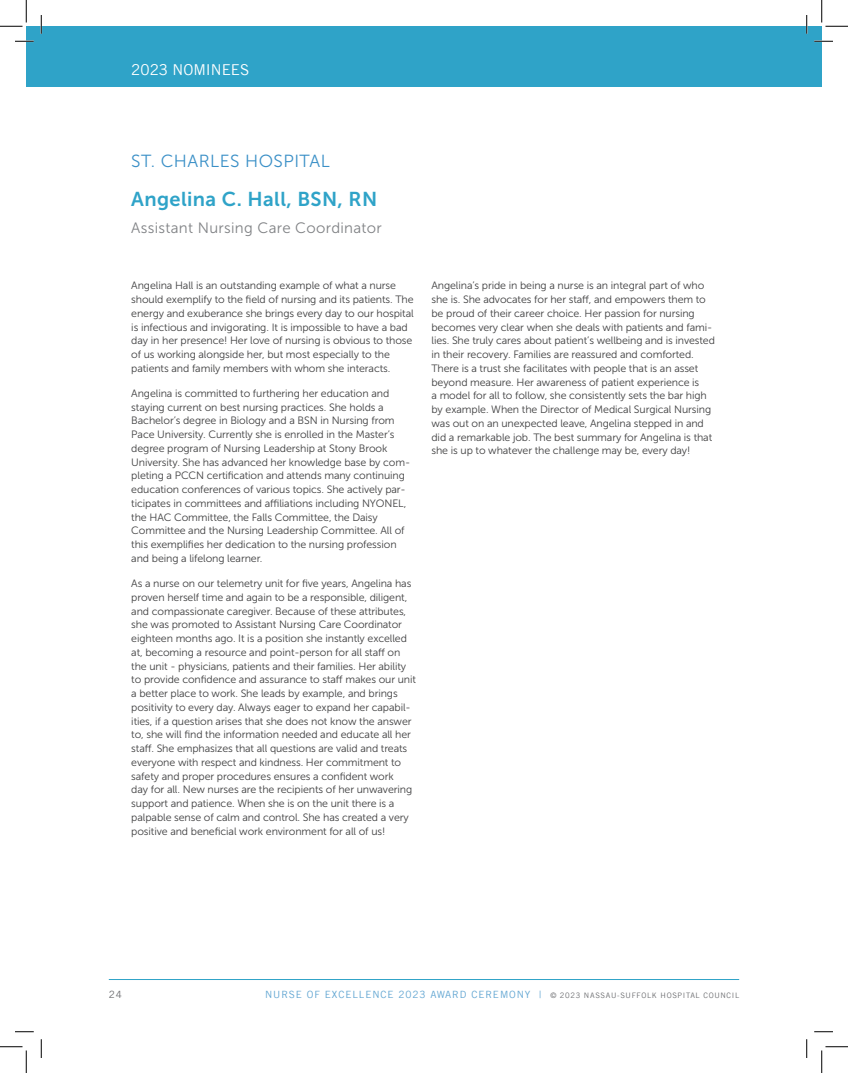
<style>
.page{position:relative;width:848px;height:1073px;background:#fff}
.page>*{position:absolute;margin:0;border:0;box-sizing:border-box;transform-origin:0 0}
.Nominee_name{font:20px "Museo Sans 700";letter-spacing:.02em;color:#2fa3c8}
.Facility{font:17.5px "Museo Sans 300";letter-spacing:.025em;color:#3b90c7}
.Nominee_title{font:15px "Museo Sans 300";letter-spacing:.02em;color:#808285}
.t1{font:15px "Trade Gothic LT";color:#fff}
.Descriptions{font:10.62px/13.8px "Museo Sans 300";letter-spacing:-.01em;color:#3e3e3f}
.t2{font:10px "Trade Gothic LT";letter-spacing:.09em;color:#62a6d2}
.t3{font:10px "Trade Gothic LT";color:#6c6d70}
.s1{font-size:7.5px;color:#6c6d70}
</style>
<div class="page">
<hr style="left:109px;top:979px;width:630px;height:1px;background:#2fa3c8">
<div style="left:26px;top:26px;width:780px;height:60px;background:#2fa3c8"></div>
<div style="left:806px;top:26px;width:15px;height:60px;background:#2fa3c8"></div>
<svg style="left:15px;top:40px;width:19px;height:2px"></svg>
<svg style="left:814px;top:40px;width:18px;height:2px"></svg>
<svg style="left:15px;top:1031px;width:19px;height:1px"></svg>
<svg style="left:814px;top:1031px;width:18px;height:1px"></svg>
<svg style="left:40px;top:15px;width:2px;height:19px"></svg>
<svg style="left:40px;top:1039px;width:2px;height:19px"></svg>
<svg style="left:805px;top:15px;width:2px;height:19px"></svg>
<svg style="left:806px;top:1039px;width:1px;height:19px"></svg>
<svg style="left:0;top:0;width:27px;height:27px"></svg>
<svg style="left:0;top:1046px;width:27px;height:26px"></svg>
<svg style="left:821px;top:0;width:27px;height:27px"></svg>
<svg style="left:821px;top:1046px;width:27px;height:26px"></svg>
<h3 class="t1" style="left:131px;top:60px;width:119px">2023 NOMINEES</h3>
<p class="Facility" style="left:131px;top:151px;width:200px">ST. CHARLES HOSPITAL</p>
<p class="Nominee_name" style="left:131px;top:188px;width:247px">Angelina C. Hall, BSN, RN</p>
<p class="Nominee_title" style="left:131px;top:219px;width:252px">Assistant Nursing Care Coordinator</p>
<p class="Descriptions" style="left:131px;top:279px;width:284px">Angelina Hall is an outstanding example of what a nurse should exemplify to the field of nursing and its patients. The energy and exuberance she brings every day to our hospital is infectious and invigorating. It is impossible to have a bad day in her presence! Her love of nursing is obvious to those of us working alongside her, but most especially to the patients and family members with whom she interacts.</p>
<p class="Descriptions" style="left:131px;top:386px;width:280px">Angelina is committed to furthering her education and staying current on best nursing practices. She holds a Bachelor’s degree in Biology and a BSN in Nursing from Pace University. Currently she is enrolled in the Master’s degree program of Nursing Leadership at Stony Brook University. She has advanced her knowledge base by com&shy;pleting a PCCN certification and attends many continuing education conferences of various topics. She actively par&shy;ticipates in committees and affiliations including NYONEL, the HAC Committee, the Falls Committee, the Daisy Committee and the Nursing Leadership Committee. All of this exemplifies her dedication to the nursing profession and being a lifelong learner.</p>
<p class="Descriptions" style="left:131px;top:576px;width:286px">As a nurse on our telemetry unit for five years, Angelina has proven herself time and again to be a responsible, diligent, and compassionate caregiver. Because of these attributes, she was promoted to Assistant Nursing Care Coordinator eighteen months ago. It is a position she instantly excelled at, becoming a resource and point-person for all staff on the unit - physicians, patients and their families. Her ability to provide confidence and assurance to staff makes our unit a better place to work. She leads by example, and brings positivity to every day. Always eager to expand her capabil&shy;ities, if a question arises that she does not know the answer to, she will find the information needed and educate all her staff. She emphasizes that all questions are valid and treats everyone with respect and kindness. Her commitment to safety and proper procedures ensures a confident work<br>day for all. New nurses are the recipients of her unwavering support and patience. When she is on the unit there is a palpable sense of calm and control. She has created a very positive and beneficial work environment for all of us!</p>
<p class="Descriptions" style="left:431px;top:279px;width:285px">Angelina’s pride in being a nurse is an integral part of who she is. She advocates for her staff, and empowers them to be proud of their career choice. Her passion for nursing becomes very clear when she deals with patients and fami&shy;lies. She truly cares about patient’s wellbeing and is invested in their recovery. Families are reassured and comforted.<br>There is a trust she facilitates with people that is an asset beyond measure. Her awareness of patient experience is<br>a model for all to follow, she consistently sets the bar high by example. When the Director of Medical Surgical Nursing was out on an unexpected leave, Angelina stepped in and did a remarkable job. The best summary for Angelina is that she is up to whatever the challenge may be, every day!</p>
<p class="t3" style="left:109px;top:988px;width:15px">24</p>
<p class="t2" style="left:265px;top:988px;width:475px">NURSE OF EXCELLENCE 2023 AWARD CEREMONY | <span class="s1">© 2023 NASSAU-SUFFOLK HOSPITAL COUNCIL</span></p>
</div>
